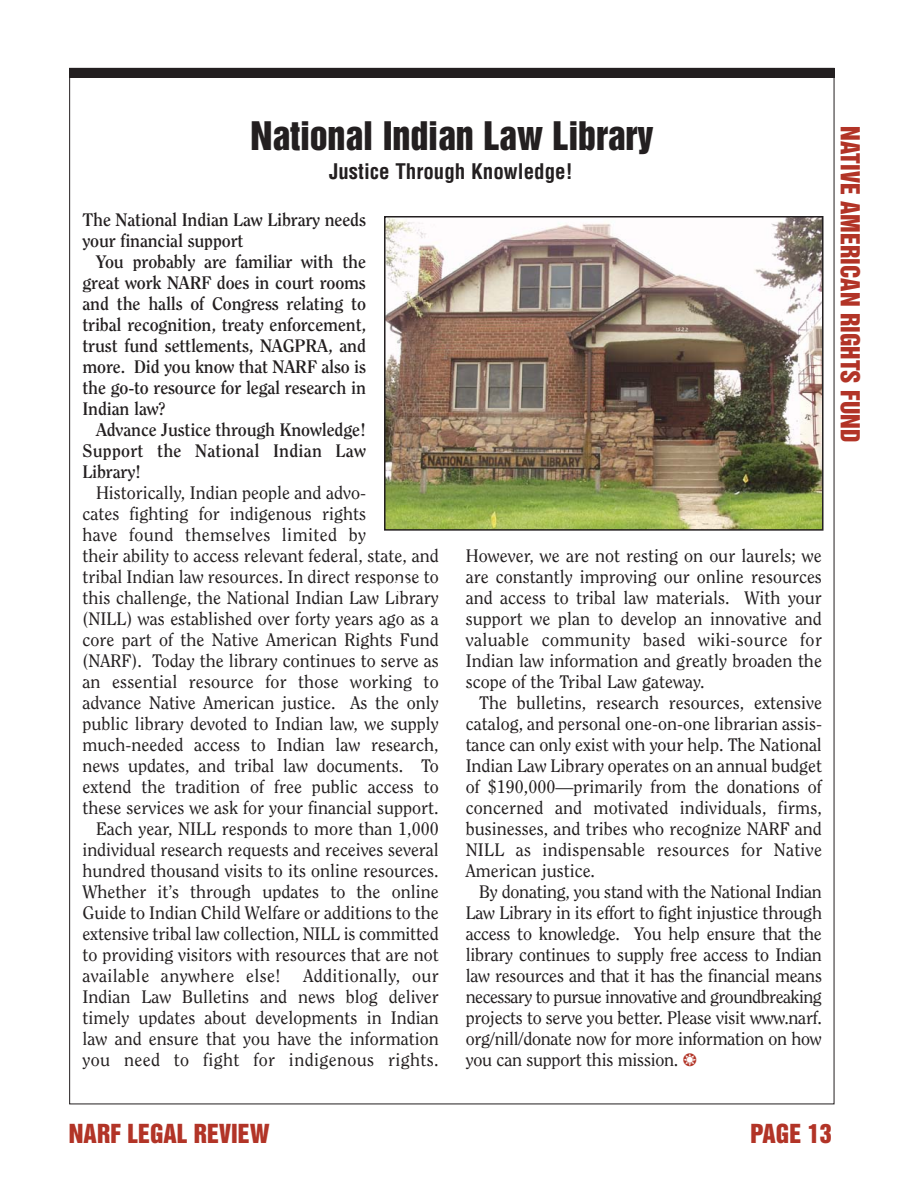
<style>
.page{position:relative;width:918px;height:1188px;background:#fff}
.page>*{position:absolute;margin:0;border:0;box-sizing:border-box;transform-origin:0 0}
.t1{font:36px "Helvetica Inserat";letter-spacing:-.005em;color:#231f20}
.t2{font:24px "Helvetica Inserat";color:#b23427}
.t3{font:700 condensed 21px "Helvetica";color:#231f20}
.t4{font:18px/21px "Clearface";color:#231f20;text-align:justify}
.t5{font:700 18px/21px "Clearface";letter-spacing:-.01em;color:#231f20;text-align:justify}
.t6{font:18px "Clearface";letter-spacing:.02em;color:#231f20}
.s1{color:#b23427}
</style>
<div class="page">
<div style="left:69px;top:68px;width:765px;height:9px;background:#231f20"></div>
<img style="left:387px;top:219px;width:434px;height:309px">
<div style="left:384px;top:216px;width:440px;height:315px;border:2px solid #231f20"></div>
<h1 class="t1" style="left:251px;top:121px;width:404px">National Indian Law Library</h1>
<p class="t3" style="left:329px;top:163px;width:245px">Justice Through Knowledge!</p>
<p class="t5" style="left:82px;top:211px;width:285px">The National Indian Law Library needs your financial support</p>
<p class="t5" style="left:82px;top:253px;width:285px;text-indent:14px">You probably are familiar with the great work NARF does in court rooms and the halls of Congress relating to tribal recognition, treaty enforcement, trust fund settlements, NAGPRA, and more. Did you know that NARF also is the go-to resource for legal research in Indian law?</p>
<p class="t5" style="left:82px;top:421px;width:285px;text-indent:14px">Advance Justice through Knowledge!<br>Support the National Indian Law Library!</p>
<p class="t4" style="left:96px;top:484px;width:272px">Historically, Indian people and advo-</p>
<p class="t4" style="left:82px;top:505px;width:285px">cates fighting for indigenous rights</p>
<p class="t6" style="left:82px;top:528px;width:285px">have found themselves limited by</p>
<p class="t4" style="left:82px;top:547px;width:358px">their ability to access relevant federal, state, and</p>
<p class="t4" style="left:82px;top:568px;width:358px">tribal Indian law resources. In direct response to</p>
<p class="t4" style="left:82px;top:589px;width:358px">this challenge, the National Indian Law Library</p>
<p class="t4" style="left:82px;top:610px;width:358px">(NILL) was established over forty years ago as a</p>
<p class="t4" style="left:82px;top:631px;width:358px">core part of the Native American Rights Fund</p>
<p class="t4" style="left:82px;top:652px;width:358px">(NARF). Today the library continues to serve as</p>
<p class="t4" style="left:82px;top:673px;width:358px">an essential resource for those working to</p>
<p class="t4" style="left:82px;top:694px;width:358px">advance Native American justice. As the only</p>
<p class="t4" style="left:82px;top:715px;width:358px">public library devoted to Indian law, we supply</p>
<p class="t4" style="left:82px;top:736px;width:358px">much-needed access to Indian law research,</p>
<p class="t4" style="left:82px;top:757px;width:358px">news updates, and tribal law documents. To</p>
<p class="t4" style="left:82px;top:778px;width:358px">extend the tradition of free public access to</p>
<p class="t4" style="left:82px;top:799px;width:358px">these services we ask for your financial support.</p>
<p class="t4" style="left:96px;top:820px;width:344px">Each year, NILL responds to more than 1,000</p>
<p class="t4" style="left:82px;top:841px;width:358px">individual research requests and receives several</p>
<p class="t4" style="left:82px;top:862px;width:358px">hundred thousand visits to its online resources.</p>
<p class="t4" style="left:82px;top:883px;width:358px">Whether it’s through updates to the online</p>
<p class="t4" style="left:82px;top:904px;width:358px">Guide to Indian Child Welfare or additions to the</p>
<p class="t4" style="left:82px;top:925px;width:358px">extensive tribal law collection, NILL is committed</p>
<p class="t4" style="left:82px;top:946px;width:358px">to providing visitors with resources that are not</p>
<p class="t6" style="left:82px;top:969px;width:200px">available anywhere else!</p>
<p class="t4" style="left:82px;top:967px;width:358px;text-indent:221px">Additionally, our Indian Law Bulletins and news blog deliver timely updates about developments in Indian law and ensure that you have the information you need to fight for indigenous rights.</p>
<p class="t4" style="left:466px;top:547px;width:358px">However, we are not resting on our laurels; we are constantly improving our online resources and access to tribal law materials. With your support we plan to develop an innovative and valuable community based wiki-source for Indian law information and greatly broaden the scope of the Tribal Law gateway.</p>
<p class="t4" style="left:466px;top:694px;width:358px;text-indent:14px">The bulletins, research resources, extensive catalog, and personal one-on-one librarian assis&shy;tance can only exist with your help. The National Indian Law Library operates on an annual budget of $190,000—primarily from the donations of concerned and motivated individuals, firms, businesses, and tribes who recognize NARF and NILL as indispensable resources for Native American justice.</p>
<p class="t4" style="left:466px;top:883px;width:358px;text-indent:14px">By donating, you stand with the National Indian Law Library in its effort to fight injustice through access to knowledge. You help ensure that the library continues to supply free access to Indian law resources and that it has the financial means necessary to pursue innovative and groundbreaking projects to serve you better. Please visit www.narf. org/nill/donate now for more information on how you can support this mission. <span class="s1">❂</span></p>
<h2 class="t2" style="left:860px;top:126px;width:318px;rotate:90deg">NATIVE AMERICAN RIGHTS FUND</h2>
<h2 class="t2" style="left:69px;top:1124px;width:202px">NARF LEGAL REVIEW</h2>
<h2 class="t2" style="left:750px;top:1124px;width:83px">PAGE 13</h2>
</div>
